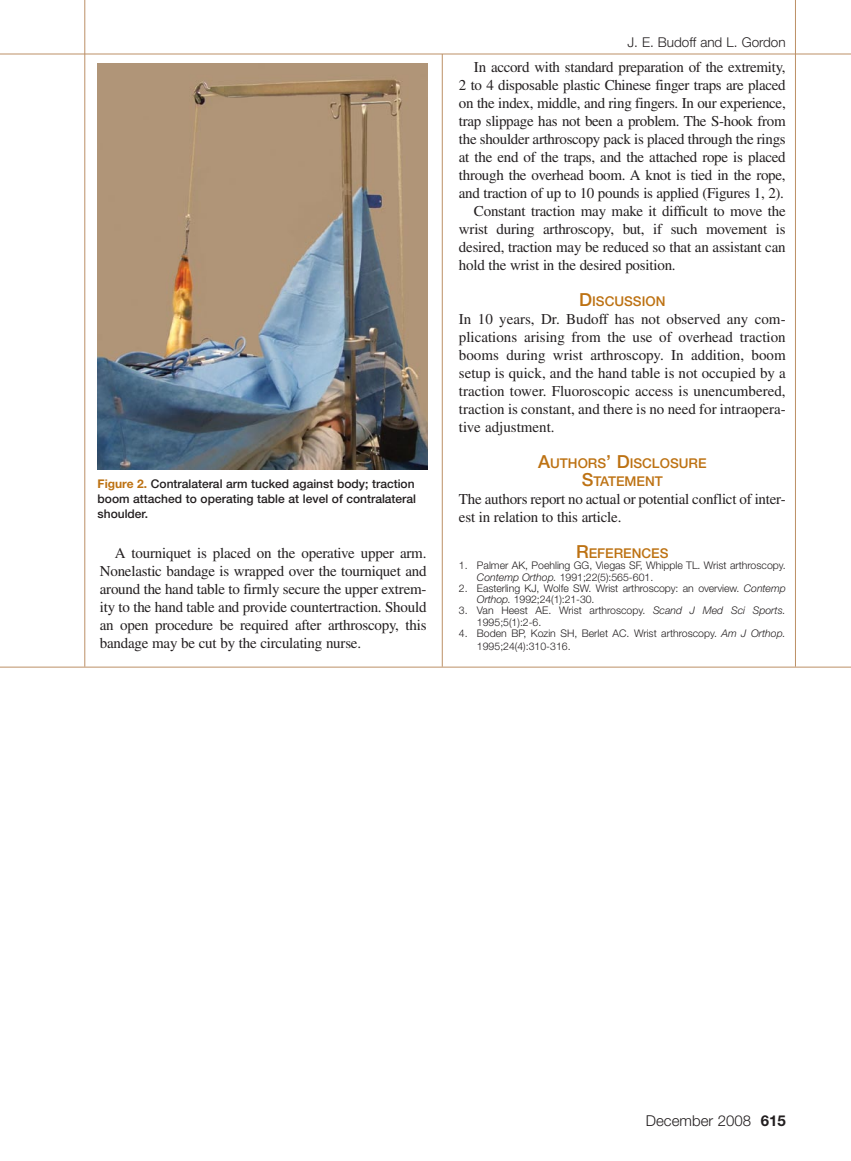
<style>
.page{position:relative;width:851px;height:1161px;background:#fff}
.page>*{position:absolute;margin:0;border:0;box-sizing:border-box;transform-origin:0 0}
.t1{font:15px/18px "Times";letter-spacing:-.02em;color:#231f20;text-align:justify}
.t2{font:300 15px "Helvetica Neue";color:#231f20}
.t3{font:500 13.5px/18px "Helvetica Neue";color:#bd7213;text-align:center}
.t4{font:300 13.5px "Helvetica Neue";color:#231f20}
.t5{font:500 12px/15px "Helvetica Neue";color:#231f20}
.t6{font:300 10.5px/11.2px "Helvetica Neue";color:#231f20}
.s1{font-weight:700;color:#bd7213}
.s2{font-size:18px}
.s3{font-style:italic}
.s4{font-weight:700}
</style>
<div class="page">
<hr style="left:84px;top:0;width:1px;height:667px;background:#bc9066">
<hr style="left:0;top:667px;width:850px;height:1px;background:#bc9066">
<hr style="left:795px;top:0;width:1px;height:667px;background:#bc9066">
<hr style="left:0;top:54px;width:850px;height:1px;background:#bc9066">
<hr style="left:442px;top:54px;width:1px;height:613px;background:#bc9066">
<img style="left:98px;top:63px;width:329px;height:407px">
<p class="t5" style="left:98px;top:476px;width:320px"><span class="s1">Figure 2.</span> Contralateral arm tucked against body; traction boom attached to operating table at level of contralateral shoulder.</p>
<p class="t1" style="left:100px;top:544px;width:328px;text-indent:15px">A tourniquet is placed on the operative upper arm.<br>Nonelastic bandage is wrapped over the tourniquet and around the hand table to firmly secure the upper extrem&shy;ity to the hand table and provide countertraction. Should an open procedure be required after arthroscopy, this bandage may be cut by the circulating nurse.</p>
<p class="t4" style="left:627px;top:34px;width:160px">J. E. Budoff and L. Gordon</p>
<p class="t1" style="left:474px;top:58px;width:313px">In accord with standard preparation of the extremity,</p>
<p class="t1" style="left:459px;top:76px;width:328px">2 to 4 disposable plastic Chinese finger traps are placed</p>
<p class="t1" style="left:459px;top:94px;width:328px">on the index, middle, and ring fingers. In our experience,</p>
<p class="t1" style="left:459px;top:112px;width:328px">trap slippage has not been a problem. The S-hook from</p>
<p class="t1" style="left:459px;top:130px;width:328px">the shoulder arthroscopy pack is placed through the rings</p>
<p class="t1" style="left:459px;top:148px;width:328px">at the end of the traps, and the attached rope is placed</p>
<p class="t1" style="left:459px;top:166px;width:328px">through the overhead boom. A knot is tied in the rope,</p>
<p class="t1" style="left:459px;top:184px;width:326px">and traction of up to 10 pounds is applied (Figures 1, 2).</p>
<p class="t1" style="left:474px;top:202px;width:313px">Constant traction may make it difficult to move the</p>
<p class="t1" style="left:459px;top:220px;width:328px">wrist during arthroscopy, but, if such movement is</p>
<p class="t1" style="left:459px;top:238px;width:328px">desired, traction may be reduced so that an assistant can</p>
<p class="t1" style="left:459px;top:256px;width:218px">hold the wrist in the desired position.</p>
<p class="t3" style="left:579px;top:292px;width:88px"><span class="s2">D</span>iscussion</p>
<p class="t1" style="left:459px;top:310px;width:328px">In 10 years, Dr. Budoff has not observed any com&shy;plications arising from the use of overhead traction booms during wrist arthroscopy. In addition, boom setup is quick, and the hand table is not occupied by a traction tower. Fluoroscopic access is unencumbered, traction is constant, and there is no need for intraopera&shy;tive adjustment.</p>
<p class="t3" style="left:538px;top:454px;width:170px"><span class="s2">A</span>uthors<span class="s2">’ D</span>isclosure<br><span class="s2">S</span>tatement</p>
<p class="t1" style="left:459px;top:490px;width:328px">The authors report no actual or potential conflict of inter&shy;est in relation to this article.</p>
<p class="t3" style="left:576px;top:544px;width:94px"><span class="s2">R</span>eferences</p>
<p class="t6" style="left:477px;top:560px;width:310px;text-indent:-18px">1. Palmer AK, Poehling GG, Viegas SF, Whipple TL. Wrist arthroscopy.<br><span class="s3">Contemp Orthop.</span> 1991;22(5):565-601.</p>
<p class="t6" style="left:477px;top:582px;width:310px;text-indent:-18px">2. Easterling KJ, Wolfe SW. Wrist arthroscopy: an overview. <span class="s3">Contemp<br>Orthop.</span> 1992;24(1):21-30.</p>
<p class="t6" style="left:477px;top:605px;width:310px;text-indent:-18px">3. Van Heest AE. Wrist arthroscopy. <span class="s3">Scand J Med Sci Sports.<br></span>1995;5(1):2-6.</p>
<p class="t6" style="left:477px;top:626px;width:310px;line-height:13.5px;text-indent:-18px">4. Boden BP, Kozin SH, Berlet AC. Wrist arthroscopy. <span class="s3">Am J Orthop.<br></span>1995;24(4):310-316.</p>
<p class="t2" style="left:646px;top:1111px;width:141px">December 2008 <span class="s4">615</span></p>
</div>
